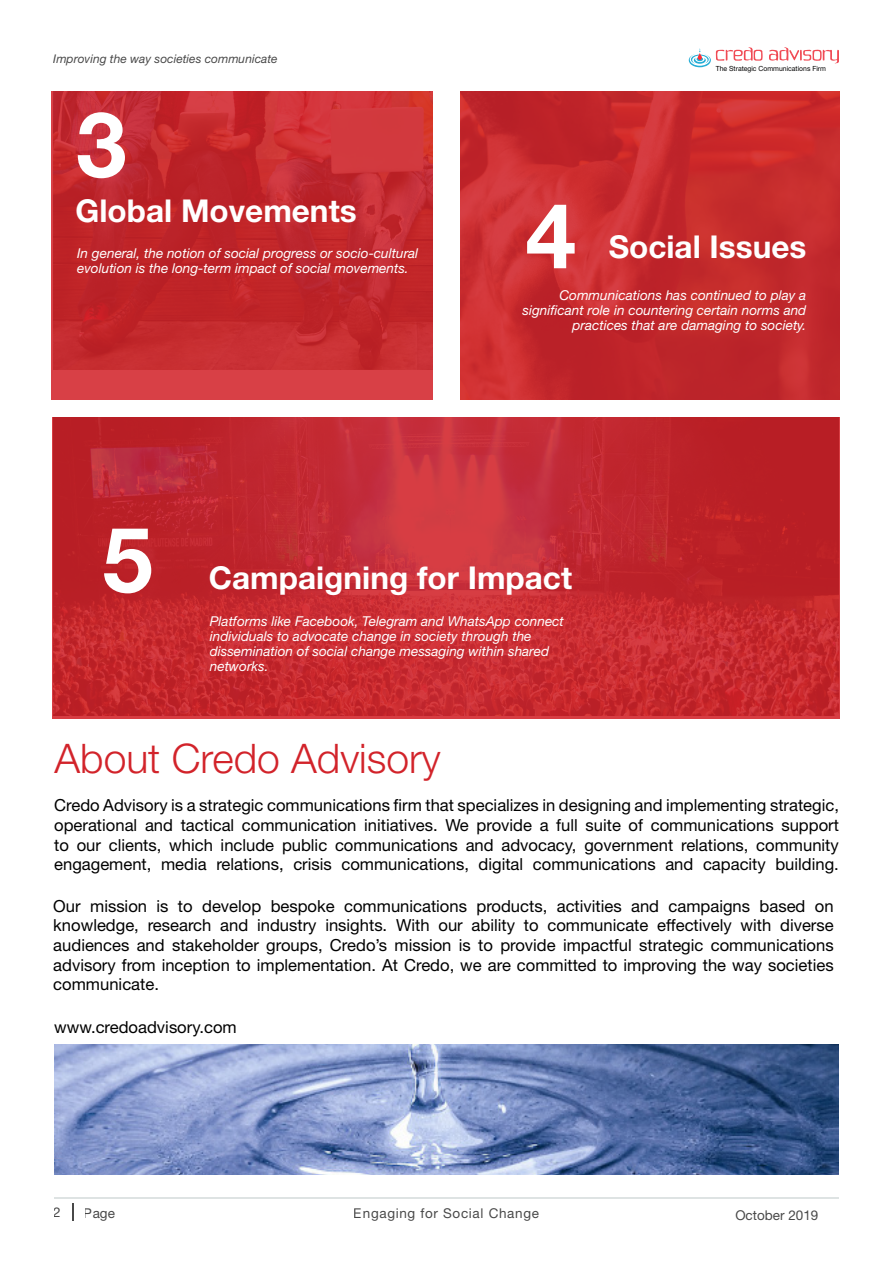
<style>
.page{position:relative;width:893px;height:1263px;background:#fff}
.page>*{position:absolute;margin:0;border:0;box-sizing:border-box;transform-origin:0 0}
.t1{font:700 90.75px "Helvetica Neue LT Std";color:#fff}
.t2{font:300 40.8px "Helvetica Neue LT Std";color:#d2232a}
.t3{font:700 31.5px "Helvetica Neue LT Std";color:#fff}
.t4{font:16.65px/19.6px "Helvetica Neue LT Std";color:#000;text-align:justify}
.t5{font:italic 13.65px/15.1px "Helvetica Neue LT Std";color:#fff}
.t6{font:13.5px "Helvetica Neue LT Std";letter-spacing:.05em;color:#000}
.t7{font:13.5px "Helvetica Neue LT Std";color:#000}
.t8{font:italic 12px "Helvetica Neue LT Std";color:#000}
.t9{font:7.05px "Helvetica Neue LT Std";color:#000}
</style>
<div class="page">
<svg style="left:73px;top:1203px;width:1px;height:17px"></svg>
<hr style="left:54px;top:1197px;width:785px;height:1px;background:#8a9b9c">
<hr style="left:0;top:130px;width:893px;height:1px;background:#000">
<svg style="left:769px;top:47px;width:70px;height:16px"></svg>
<svg style="left:689px;top:47px;width:74px;height:20px"></svg>
<img style="left:54px;top:1044px;width:785px;height:130px">
<svg style="left:52px;top:92px;width:381px;height:308px;background:#c52c31"></svg>
<svg style="left:460px;top:92px;width:380px;height:308px;background:#c62b2e"></svg>
<svg style="left:52px;top:417px;width:788px;height:301px;background:#c42931"></svg>
<div style="left:433px;top:78px;width:27px;height:338px;background:#fff"></div>
<p class="t8" style="left:53px;top:51px;width:226px">Improving the way societies communicate</p>
<h1 class="t1" style="left:76px;top:89px;width:52px">3</h1>
<h3 class="t3" style="left:76px;top:191px;width:283px">Global Movements</h3>
<p class="t5" style="left:77px;top:246px;width:343px">In general, the notion of social progress or socio-cultural evolution is the long-term impact of social movements.</p>
<p class="t9" style="left:716px;top:64px;width:112px">The Strategic Communications Firm</p>
<h1 class="t1" style="left:526px;top:180px;width:52px">4</h1>
<h3 class="t3" style="left:609px;top:228px;width:199px">Social Issues</h3>
<p class="t5" style="left:523px;top:287px;width:285px;text-align:right">Communications has continued to play a significant role in countering certain norms and practices that are damaging to society.</p>
<h1 class="t1" style="left:102px;top:504px;width:52px">5</h1>
<h3 class="t3" style="left:209px;top:558px;width:365px">Campaigning for Impact</h3>
<p class="t5" style="left:210px;top:613px;width:356px">Platforms like Facebook, Telegram and WhatsApp connect individuals to advocate change in society through the dissemination of social change messaging within shared networks.</p>
<h2 class="t2" style="left:55px;top:733px;width:388px">About Credo Advisory</h2>
<p class="t4" style="left:54px;top:795px;width:786px">Credo Advisory is a strategic communications firm that specializes in designing and implementing strategic, operational and tactical communication initiatives. We provide a full suite of communications support to our clients, which include public communications and advocacy, government relations, community engagement, media relations, crisis communications, digital communications and capacity building.</p>
<p class="t4" style="left:53px;top:896px;width:782px">Our mission is to develop bespoke communications products, activities and campaigns based on knowledge, research and industry insights. With our ability to communicate effectively with diverse audiences and stakeholder groups, Credo’s mission is to provide impactful strategic communications advisory from inception to implementation. At Credo, we are committed to improving the way societies communicate.</p>
<p class="t4" style="left:54px;top:1017px;width:184px">www.credoadvisory.com</p>
<p class="t6" style="left:54px;top:1204px;width:9px">2</p>
<p class="t6" style="left:84px;top:1205px;width:32px">Page</p>
<p class="t6" style="left:354px;top:1205px;width:187px">Engaging for Social Change</p>
<p class="t7" style="left:735px;top:1207px;width:85px">October 2019</p>
</div>
